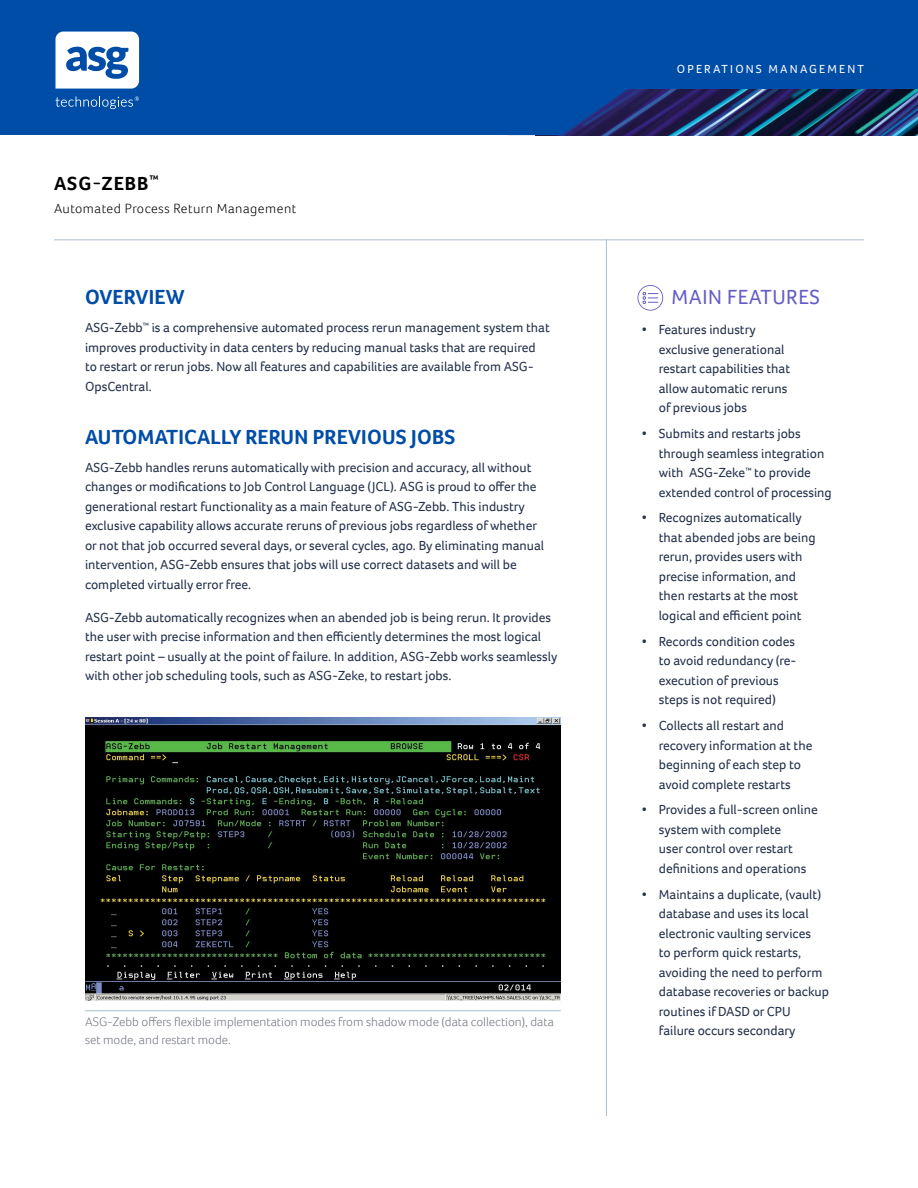
<style>
.page{position:relative;width:918px;height:1188px;background:#fff}
.page>*{position:absolute;margin:0;border:0;box-sizing:border-box;transform-origin:0 0}
.t1{font:700 21px "Foco";letter-spacing:.01em;color:#004da8}
.t2{font:21px "Foco";letter-spacing:.025em;color:#635dc6}
.t3{font:700 19.5px "Foco";letter-spacing:.05em;color:#000}
.t4{font:13.5px/19.5px "Foco";color:#24324a}
.t5{font:300 13.5px "Foco";letter-spacing:.04em;color:#000}
.t6{font:300 12.75px/18px "Foco";color:#737881}
.t7{font:12px "Foco";letter-spacing:.18em;color:#fff}
</style>
<div class="page">
<hr style="left:606px;top:239px;width:1px;height:877px;background:#abbecc">
<div style="left:0;top:0;width:918px;height:135px;background:#004da8"></div>
<svg style="left:56px;top:97px;width:83px;height:12px"></svg>
<svg style="left:56px;top:32px;width:83px;height:57px"></svg>
<hr style="left:54px;top:239px;width:810px;height:1px;background:#abbecc">
<img style="left:633px;top:90px;width:285px;height:45px">
<svg style="left:638px;top:285px;width:25px;height:26px"></svg>
<img style="left:85px;top:718px;width:475px;height:282px">
<hr style="left:85px;top:1011px;width:476px;height:1px;background:#abbecc">
<svg style="left:562px;top:89px;width:71px;height:46px"></svg>
<h2 class="t3" style="left:54px;top:170px;width:106px">ASG-ZEBB<sup>™</sup></h2>
<p class="t5" style="left:54px;top:199px;width:244px">Automated Process Return Management</p>
<h1 class="t1" style="left:85px;top:283px;width:101px">OVERVIEW</h1>
<p class="t4" style="left:85px;top:318px;width:466px">ASG-Zebb<sup>™</sup> is a comprehensive automated process rerun management system that improves productivity in data centers by reducing manual tasks that are required to restart or rerun jobs. Now all features and capabilities are available from ASG-OpsCentral.</p>
<h1 class="t1" style="left:85px;top:423px;width:372px">AUTOMATICALLY RERUN PREVIOUS JOBS</h1>
<p class="t4" style="left:85px;top:457px;width:461px">ASG-Zebb handles reruns automatically with precision and accuracy, all without changes or modifications to Job Control Language (JCL). ASG is proud to offer the generational restart functionality as a main feature of ASG-Zebb. This industry exclusive capability allows accurate reruns of previous jobs regardless of whether or not that job occurred several days, or several cycles, ago. By eliminating manual intervention, ASG-Zebb ensures that jobs will use correct datasets and will be completed virtually error free.</p>
<p class="t4" style="left:85px;top:607px;width:474px">ASG-Zebb automatically recognizes when an abended job is being rerun. It provides the user with precise information and then efficiently determines the most logical restart point – usually at the point of failure. In addition, ASG-Zebb works seamlessly with other job scheduling tools, such as ASG-Zeke, to restart jobs.</p>
<p class="t6" style="left:85px;top:1012px;width:470px">ASG-Zebb offers flexible implementation modes from shadow mode (data collection), data set mode, and restart mode.</p>
<p class="t7" style="left:677px;top:61px;width:189px">OPERATIONS MANAGEMENT</p>
<h1 class="t2" style="left:672px;top:283px;width:150px">MAIN FEATURES</h1>
<p class="t4" style="left:659px;top:320px;width:133px;text-indent:-17px">• Features industry exclusive generational restart capabilities that allow automatic reruns of previous jobs</p>
<p class="t4" style="left:659px;top:424px;width:175px;text-indent:-17px">• Submits and restarts jobs through seamless integration with ASG-Zeke<sup>™</sup> to provide extended control of processing</p>
<p class="t4" style="left:659px;top:508px;width:158px;text-indent:-17px">• Recognizes automatically that abended jobs are being rerun, provides users with precise information, and then restarts at the most logical and efficient point</p>
<p class="t4" style="left:659px;top:631px;width:139px;text-indent:-17px">• Records condition codes to avoid redundancy (re&shy;execution of previous steps is not required)</p>
<p class="t4" style="left:659px;top:716px;width:155px;text-indent:-17px">• Collects all restart and recovery information at the beginning of each step to avoid complete restarts</p>
<p class="t4" style="left:659px;top:800px;width:160px;text-indent:-17px">• Provides a full-screen online system with complete<br>user control over restart definitions and operations</p>
<p class="t4" style="left:659px;top:884px;width:172px;text-indent:-17px">• Maintains a duplicate, (vault) database and uses its local electronic vaulting services<br>to perform quick restarts, avoiding the need to perform database recoveries or backup routines if DASD or CPU failure occurs secondary</p>
</div>
